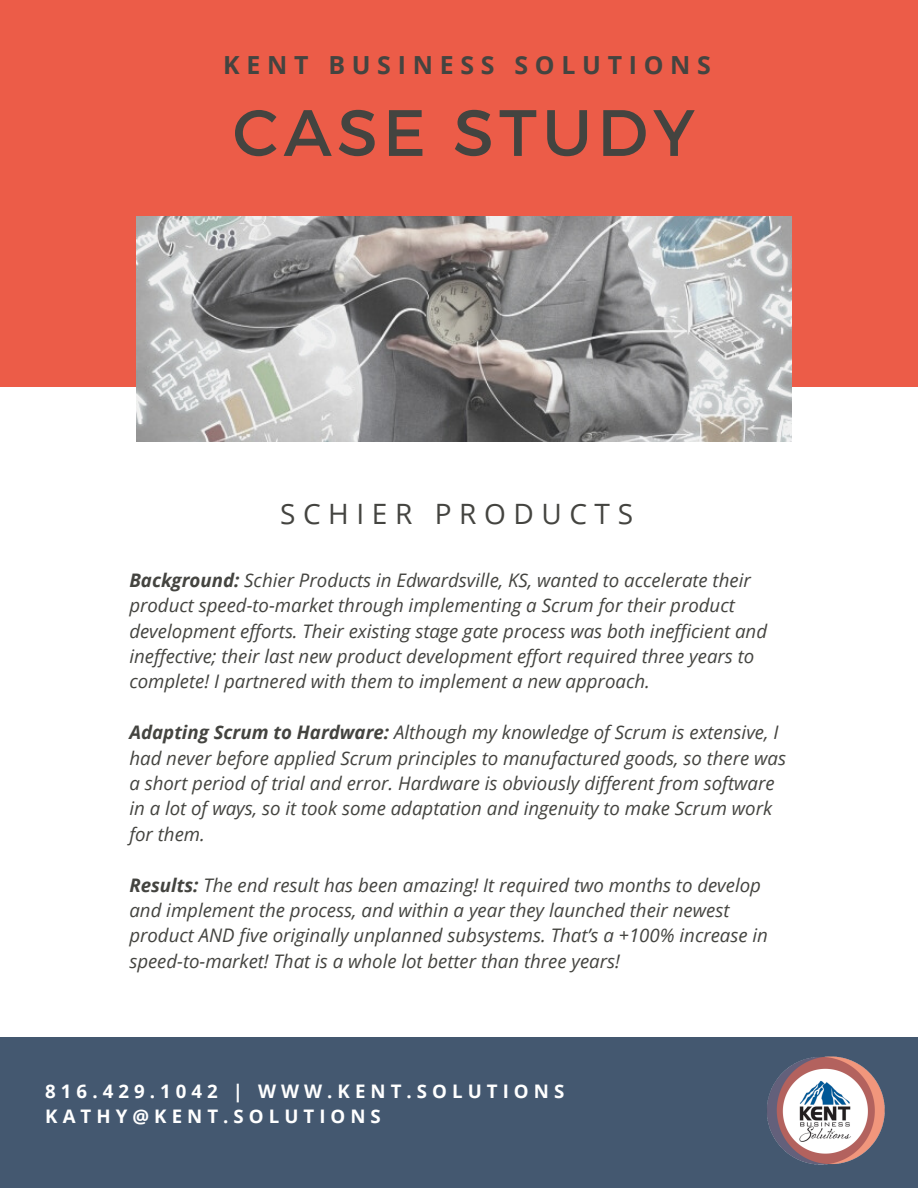
<style>
.page{position:relative;width:918px;height:1188px;background:#fff}
.page>*{position:absolute;margin:0;border:0;box-sizing:border-box;transform-origin:0 0}
.t1{font:65.4px "Montserrat";letter-spacing:.08em;color:#444440}
.t2{font:28.05px "Open Sans";letter-spacing:.27em;color:#444440}
.t3{font:700 24.9px "Open Sans";letter-spacing:.27em;color:#444440}
.t4{font:italic 18.6px/25.3px "Open Sans";color:#444440}
.t5{font:700 18.6px/25.3px "Open Sans";letter-spacing:.27em;color:#fff}
.s1{font-weight:700}
</style>
<div class="page">
<div style="left:0;top:0;width:918px;height:386px;background:#ec5c48"></div>
<img style="left:137px;top:216px;width:654px;height:225px">
<div style="left:0;top:1037px;width:918px;height:151px;background:#445870"></div>
<img style="left:767px;top:1056px;width:118px;height:109px">
<p class="t3" style="left:223px;top:48px;width:489px">KENT BUSINESS SOLUTIONS</p>
<p class="t1" style="left:233px;top:90px;width:464px">CASE STUDY</p>
<p class="t2" style="left:280px;top:494px;width:354px">SCHIER PRODUCTS</p>
<p class="t4" style="left:129px;top:567px;width:639px"><span class="s1">Background:</span> Schier Products in Edwardsville, KS, wanted to accelerate their product speed-to-market through implementing a Scrum for their product development efforts. Their existing stage gate process was both inefficient and ineffective; their last new product development effort required three years to complete! I partnered with them to implement a new approach.</p>
<p class="t4" style="left:129px;top:719px;width:658px"><span class="s1">Adapting Scrum to Hardware:</span> Although my knowledge of Scrum is extensive, I had never before applied Scrum principles to manufactured goods, so there was a short period of trial and error. Hardware is obviously different from software in a lot of ways, so it took some adaptation and ingenuity to make Scrum work for them.</p>
<p class="t4" style="left:129px;top:872px;width:640px"><span class="s1">Results:</span> The end result has been amazing! It required two months to develop and implement the process, and within a year they launched their newest product AND five originally unplanned subsystems. That’s a +100% increase in speed-to-market! That is a whole lot better than three years!</p>
<p class="t5" style="left:45px;top:1078px;width:521px">816.429.1042 | WWW.KENT.SOLUTIONS<br>KATHY@KENT.SOLUTIONS</p>
</div>
